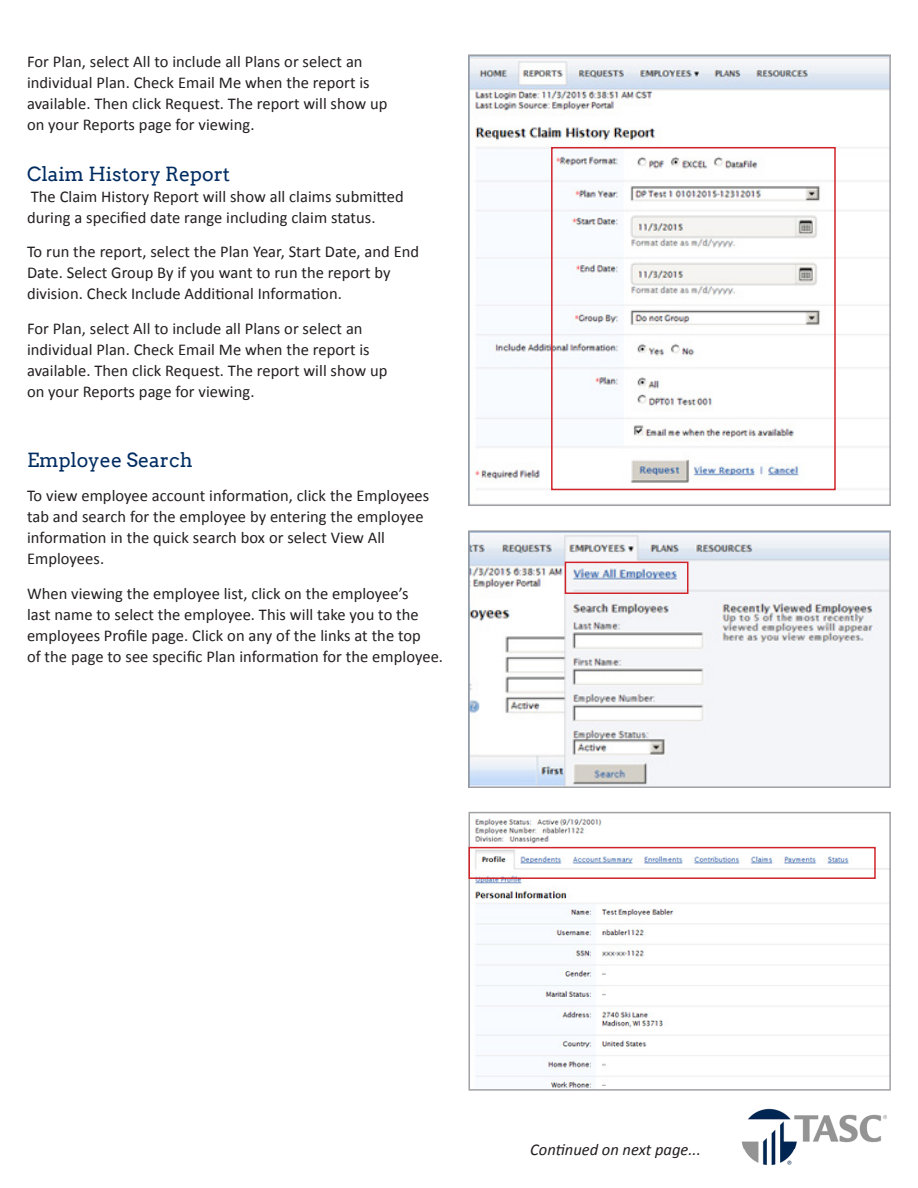
<style>
.page{position:relative;width:918px;height:1188px;background:#fff}
.page>*{position:absolute;margin:0;border:0;box-sizing:border-box;transform-origin:0 0}
.text{font:19.5px "Arvo";color:#002c62}
.text-2{font:16.5px/21px "Calibri";letter-spacing:.005em;color:#231f20}
.t1{font:italic 16.5px "Calibri";color:#231f20}
</style>
<div class="page">
<img style="left:741px;top:1108px;width:146px;height:58px">
<img style="left:471px;top:533px;width:417px;height:252px">
<div style="left:468px;top:530px;width:423px;height:258px;border:2px solid #a0a1a5"></div>
<img style="left:472px;top:818px;width:416px;height:270px">
<div style="left:469px;top:812px;width:422px;height:279px;border:2px solid #a0a1a5"></div>
<img style="left:471px;top:57px;width:417px;height:434px">
<div style="left:468px;top:54px;width:423px;height:452px;border:2px solid #a0a1a5"></div>
<div style="left:551px;top:147px;width:285px;height:343px;border:2px solid #d1232a"></div>
<div style="left:565px;top:562px;width:123px;height:32px;border:2px solid #d1232a"></div>
<div style="left:469px;top:847px;width:407px;height:32px;border:2px solid #d1232a"></div>
<p class="text-2" style="left:27px;top:51px;width:362px">For Plan, select All to include all Plans or select an individual Plan. Check Email Me when the report is available. Then click Request. The report will show up on your Reports page for viewing.</p>
<p class="text" style="left:27px;top:162px;width:205px">Claim History Report</p>
<p class="text-2" style="left:27px;top:186px;width:378px">The Claim History Report will show all claims submitted during a specified date range including claim status.</p>
<p class="text-2" style="left:27px;top:241px;width:394px">To run the report, select the Plan Year, Start Date, and End<br>Date. Select Group By if you want to run the report by division. Check Include Additional Information.</p>
<p class="text-2" style="left:27px;top:318px;width:362px">For Plan, select All to include all Plans or select an individual Plan. Check Email Me when the report is available. Then click Request. The report will show up on your Reports page for viewing.</p>
<p class="text" style="left:27px;top:448px;width:167px">Employee Search</p>
<p class="text-2" style="left:27px;top:485px;width:404px">To view employee account information, click the Employees tab and search for the employee by entering the employee information in the quick search box or select View All Employees.</p>
<p class="text-2" style="left:27px;top:583px;width:418px">When viewing the employee list, click on the employee’s<br>last name to select the employee. This will take you to the employees Profile page. Click on any of the links at the top<br>of the page to see specific Plan information for the employee.</p>
<p class="t1" style="left:530px;top:1139px;width:172px">Continued on next page...</p>
</div>
